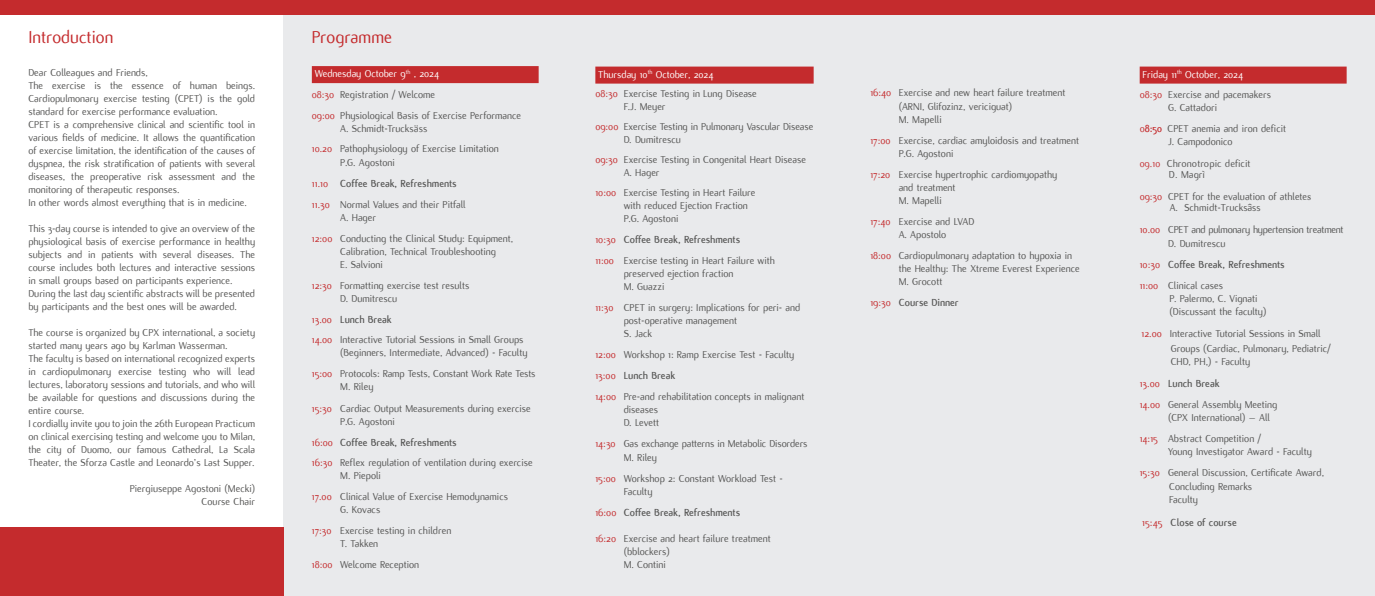
<style>
.page{position:relative;width:1375px;height:596px;background:#fff}
.page>*{position:absolute;margin:0;border:0;box-sizing:border-box;transform-origin:0 0}
.t1{font:19px "Flux";color:#c42b2d}
.t2{font:11px/13px "Flux";color:#575756}
.t3{font:700 11px/21.5px "Flux";color:#575756}
.t4{font:11px/21.9px "Flux";letter-spacing:-.02em;color:#575756}
.t5{font:11px/22.1px "Flux";color:#575756}
.s1{color:#fff}
.s2{color:#c42b2d}
.s3{font-weight:400}
.s4{font-weight:400;color:#c42b2d}
.s5{font-weight:700}
.s6{font-weight:700;color:#c42b2d}
.s7{font-style:inherit}
.s8{color:#c53438}
.s9{font-family:"Minion Pro"}
</style>
<div class="page">
<div style="left:283px;top:0;width:1092px;height:595px;background:#e9eaec"></div>
<div style="left:312px;top:66px;width:227px;height:17px;background:#c42b2d"></div>
<div style="left:595px;top:67px;width:219px;height:17px;background:#c42b2d"></div>
<div style="left:0;top:0;width:1375px;height:14px;background:#c42b2d"></div>
<div style="left:0;top:527px;width:283px;height:68px;background:#c42b2d"></div>
<div style="left:1140px;top:67px;width:206px;height:17px;background:#c42b2d"></div>
<h1 class="t1" style="left:28px;top:26px;width:86px">Introduction</h1>
<p class="t2" style="left:28px;top:66px;width:228px">Dear Colleagues and Friends,<br>The exercise is the essence of human beings.<br>Cardiopulmonary exercise testing (CPET) is the gold standard for exercise performance evaluation.<br>CPET is a comprehensive clinical and scientific tool in various fields of medicine. It allows the quantification of exercise limitation, the identification of the causes of dyspnea, the risk stratification of patients with several diseases, the preoperative risk assessment and the monitoring of therapeutic responses.<br>In other words almost everything that is in medicine.</p>
<p class="t2" style="left:28px;top:222px;width:228px">This 3-day course is intended to give an overview of the physiological basis of exercise performance in healthy subjects and in patients with several diseases. The course includes both lectures and interactive sessions in small groups based on participants experience.<br>During the last day scientific abstracts will be presented by participants and the best ones will be awarded.</p>
<p class="t2" style="left:28px;top:326px;width:228px">The course is organized by CPX international, a society started many years ago by Karlman Wasserman.<br>The faculty is based on international recognized experts in cardiopulmonary exercise testing who will lead lectures, laboratory sessions and tutorials, and who will be available for questions and discussions during the entire course.<br>I cordially invite you to join the 26th European Practicum on clinical exercising testing and welcome you to Milan, the city of Duomo, our famous Cathedral, La Scala Theater, the Sforza Castle and Leonardo’s Last Supper.</p>
<p class="t2" style="left:130px;top:482px;width:127px;text-align:right">Piergiuseppe Agostoni (Mecki)<br>Course Chair</p>
<h1 class="t1" style="left:312px;top:26px;width:82px">Programme</h1>
<p class="t2" style="left:312px;top:64px;width:211px;line-height:20.5px"><span class="s1">Wednesday October 9</span><sup>th</sup> <span class="s1">, 2024<br></span><span class="s2">08:30</span> Registration / Welcome<br><span class="s2">09:00</span> Physiological Basis of Exercise Performance</p>
<p class="t2" style="left:312px;top:118px;width:188px;line-height:20.5px;text-indent:28px">A. Schmidt-Trucksäss<br><span class="s2">10.20</span> Pathophysiology of Exercise Limitation</p>
<p class="t3" style="left:312px;top:151px;width:146px;text-indent:28px"><span class="s3">P.G. Agostoni<br></span><span class="s4">11.10</span> Coffee Break, Refreshments</p>
<p class="t2" style="left:340px;top:198px;width:127px;line-height:13.3px;text-indent:-28px"><span class="s2">11.30</span> Normal Values and their Pitfall<br>A. Hager</p>
<p class="t2" style="left:340px;top:231px;width:175px;line-height:13.3px;text-indent:-28px"><span class="s2">12:00</span> Conducting the Clinical Study: Equipment,<br>Calibration, Technical Troubleshooting<br>E. Salvioni</p>
<p class="t2" style="left:340px;top:278px;width:131px;line-height:13.3px;text-indent:-28px"><span class="s2">12:30</span> Formatting exercise test results<br>D. Dumitrescu</p>
<p class="t2" style="left:312px;top:309px;width:213px;line-height:20.5px"><span class="s2">13.00</span> <span class="s5">Lunch Break<br></span><span class="s2">14.00</span> Interactive Tutorial Sessions in Small Groups</p>
<p class="t2" style="left:312px;top:342px;width:225px;line-height:20.5px;text-indent:28px">(Beginners, Intermediate, Advanced) - Faculty<br><span class="s2">15:00</span> Protocols: Ramp Tests, Constant Work Rate Tests</p>
<p class="t2" style="left:312px;top:376px;width:220px;line-height:21.5px;text-indent:28px">M. Riley<br><span class="s2">15:30</span> Cardiac Output Measurements during exercise</p>
<p class="t2" style="left:312px;top:411px;width:222px;line-height:20.5px;text-indent:28px">P.G. Agostoni<br><span class="s2">16:00</span> <span class="s5">Coffee Break, Refreshments<br></span><span class="s2">16:30</span> Reflex regulation of ventilation during exercise</p>
<p class="t2" style="left:312px;top:465px;width:198px;line-height:20.5px;text-indent:28px">M. Piepoli<br><span class="s2">17.00</span> Clinical Value of Exercise Hemodynamics</p>
<p class="t2" style="left:312px;top:499px;width:141px;line-height:20.5px;text-indent:28px">G. Kovacs<br><span class="s2">17:30</span> Exercise testing in children</p>
<p class="t2" style="left:312px;top:533px;width:109px;line-height:20.5px;text-indent:28px">T. Takken<br><span class="s2">18:00</span> Welcome Reception</p>
<p class="t2" style="left:595px;top:65px;width:163px;line-height:19px"><span class="s1">Thursday 10</span><sup>th</sup> <span class="s1">October, 2024<br></span><span class="s2">08:30</span> Exercise Testing in Lung Disease</p>
<p class="t2" style="left:595px;top:96px;width:219px;line-height:20px;text-indent:28px">F.J. Meyer<br><span class="s2">09:00</span> Exercise Testing in Pulmonary Vascular Disease</p>
<p class="t2" style="left:595px;top:130px;width:212px;line-height:20px;text-indent:28px">D. Dumitrescu<br><span class="s2">09:30</span> Exercise Testing in Congenital Heart Disease</p>
<p class="t2" style="left:595px;top:163px;width:162px;line-height:20px;text-indent:28px">A. Hager<br><span class="s2">10:00</span> Exercise Testing in Heart Failure</p>
<p class="t2" style="left:624px;top:199px;width:126px">with reduced Ejection Fraction<br>P.G. Agostoni</p>
<p class="t2" style="left:595px;top:229px;width:181px;line-height:21px"><span class="s2">10:30</span> <span class="s5">Coffee Break, Refreshments<br></span><span class="s2">11:00</span> Exercise testing in Heart Failure with</p>
<p class="t2" style="left:624px;top:267px;width:111px">preserved ejection fraction<br>M. Guazzi</p>
<p class="t2" style="left:624px;top:301px;width:178px;text-indent:-28px"><span class="s2">11:30</span> CPET in surgery: Implications for peri- and post-operative management<br>S. Jack</p>
<p class="t2" style="left:595px;top:344px;width:211px;line-height:21px"><span class="s2">12:00</span> Workshop 1: Ramp Exercise Test - Faculty<br><span class="s2">13:00</span> <span class="s5">Lunch Break<br></span><span class="s2">14:00</span> Pre-and rehabilitation concepts in malignant</p>
<p class="t2" style="left:624px;top:403px;width:37px">diseases<br>D. Levett</p>
<p class="t2" style="left:624px;top:437px;width:185px;text-indent:-28px"><span class="s2">14:30</span> Gas exchange patterns in Metabolic Disorders<br>M. Riley</p>
<p class="t2" style="left:624px;top:471px;width:161px;text-indent:-28px"><span class="s2">15:00</span> Workshop 2: Constant Workload Test -<br>Faculty</p>
<p class="t3" style="left:595px;top:501px;width:146px"><span class="s4">16:00</span> Coffee Break, Refreshments</p>
<p class="t2" style="left:624px;top:531px;width:149px;text-indent:-28px"><span class="s2">16:20</span> Exercise and heart failure treatment (bblockers)<br>M. Contini</p>
<p class="t2" style="left:899px;top:87px;width:168px;text-indent:-28px"><span class="s2">16:40</span> Exercise and new heart failure treatment (ARNI, Glifozinz, vericiguat)<br>M. Mapelli</p>
<p class="t2" style="left:899px;top:134px;width:182px;text-indent:-28px"><span class="s2">17:00</span> Exercise, cardiac amyloidosis and treatment<br>P.G. Agostoni</p>
<p class="t2" style="left:899px;top:168px;width:160px;text-indent:-28px"><span class="s2">17:20</span> Exercise hypertrophic cardiomyopathy and treatment<br>M. Mapelli</p>
<p class="t2" style="left:870px;top:215px;width:106px;text-align:center"><span class="s2">17:40</span> Exercise and LVAD<br>A. Apostolo</p>
<p class="t2" style="left:899px;top:249px;width:183px;text-indent:-28px"><span class="s2">18:00</span> Cardiopulmonary adaptation to hypoxia in the Healthy: The Xtreme Everest Experience<br>M. Grocott</p>
<p class="t3" style="left:870px;top:291px;width:90px"><span class="s4">19:30</span> Course Dinner</p>
<p class="t2" style="left:1140px;top:64px;width:133px;line-height:20.1px"><span class="s1">Friday 11</span><sup>th</sup> <span class="s1">October, 2024<br></span><span class="s2">08:30</span> Exercise and pacemakers</p>
<p class="t2" style="left:1140px;top:97px;width:148px;line-height:21.1px;text-indent:28px">G. Cattadori<br><span class="s2">0</span><span class="s6">8:50</span> CPET anemia and iron deficit</p>
<p class="t5" style="left:1140px;top:131px;width:112px;text-indent:28px"><span class="s7">J. Campodonico<br></span><span class="s8">09.10</span> Chronotropic deficit</p>
<p class="t2" style="left:1140px;top:164px;width:173px;line-height:21.9px;text-indent:29px"><span class="s7">D. Magrì<br></span><span class="s2">09:30</span> CPET for the evaluation of athlete<span class="s9">s</span></p>
<p class="t4" style="left:1140px;top:197px;width:205px;text-indent:30px"><span class="s7">A. Schmidt-Trucksâss<br></span><span class="s2">10.00</span> CPET and pulmonary hypertension treatment</p>
<p class="t2" style="left:1140px;top:232px;width:146px;line-height:21px;text-indent:28px">D. Dumitrescu<br><span class="s2">10:30</span> <span class="s5">Coffee Break, Refreshments<br></span><span class="s2">11:00</span> Clinical cases</p>
<p class="t2" style="left:1169px;top:292px;width:99px">P. Palermo, C. Vignati (Discussant the faculty)</p>
<p class="t2" style="left:1171px;top:326px;width:162px;line-height:14.8px;text-indent:-29px"><span class="s2">12.00</span> Interactive Tutorial Sessions in Small<br>Groups (Cardiac, Pulmonary, Pediatric/</p>
<p class="t2" style="left:1140px;top:350px;width:139px;line-height:21.3px;text-indent:31px">CHD, PH,) - Faculty<br><span class="s2">13.00</span> <span class="s5">Lunch Break<br></span><span class="s2">14.00</span> General Assembly Meeting</p>
<p class="t2" style="left:1140px;top:406px;width:132px;line-height:21px;text-indent:28px">(CPX International) – All<br><span class="s2">14:15</span> Abstract Competition /</p>
<p class="t2" style="left:1140px;top:440px;width:186px;line-height:21px;text-indent:28px">Young Investigator Award - Faculty<br><span class="s2">15:30</span> General Discussion, Certificate Award,</p>
<p class="t2" style="left:1169px;top:480px;width:85px">Concluding Remarks<br>Faculty</p>
<p class="t3" style="left:1142px;top:511px;width:96px"><span class="s4">15:45</span> Close of course</p>
</div>
